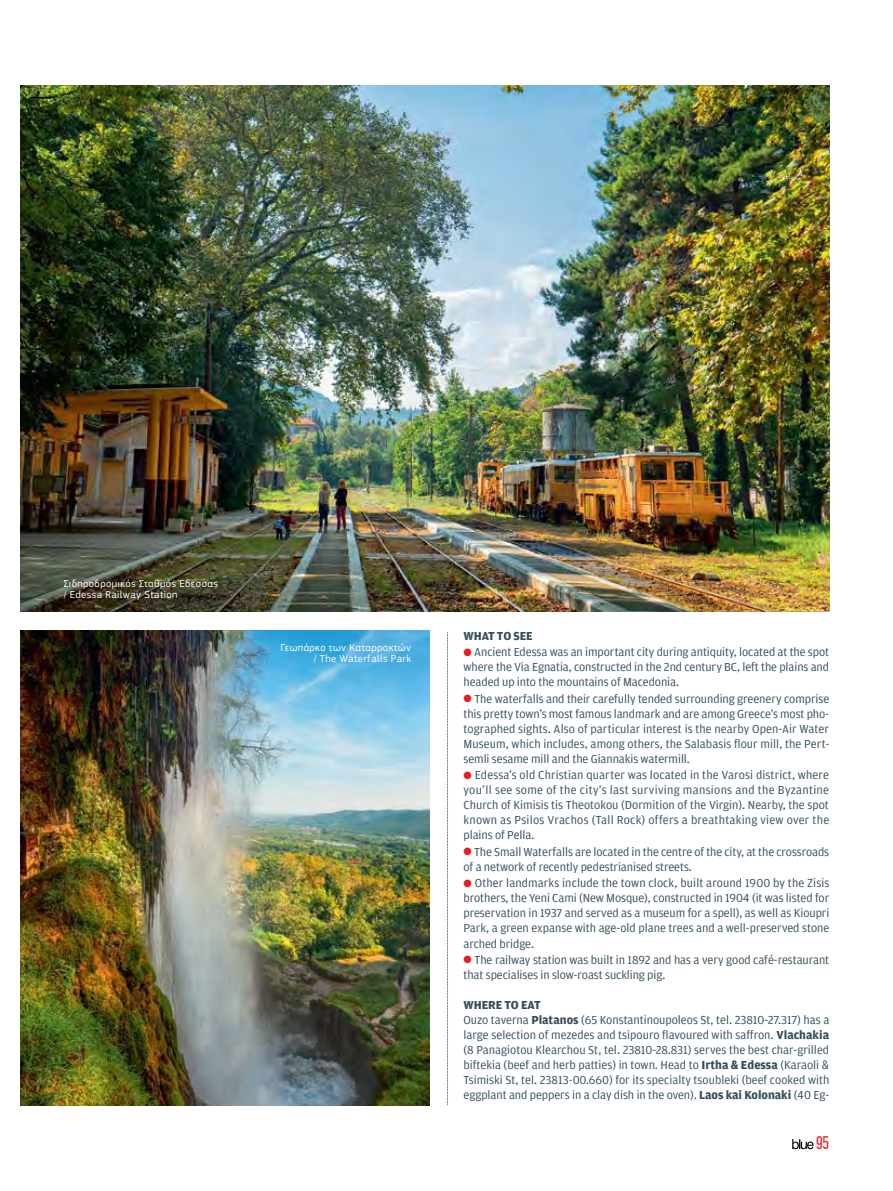
<style>
.page{position:relative;width:893px;height:1191px;background:#fff}
.page>*{position:absolute;margin:0;border:0;box-sizing:border-box;transform-origin:0 0}
.t1{font:condensed 18px "CF Din";color:#ec1c22}
.t2{font:12.3px/15px "Amplitude GR";color:#354e5a;text-align:justify}
.t3{font:700 12.3px "Amplitude GR";color:#354e5a}
.t4{font:10.5px/10.5px "PF Square Sans Pro";letter-spacing:.045em;color:#fff}
.s1{color:#ec1c22}
.s2{font-weight:700}
</style>
<div class="page">
<svg style="left:792px;top:1139px;width:22px;height:10px"></svg>
<img style="left:20px;top:631px;width:409px;height:475px">
<img style="left:20px;top:85px;width:809px;height:526px">
<svg style="left:447px;top:632px;width:1px;height:473px"></svg>
<p class="t4" style="left:64px;top:578px;width:156px">Σιδηροδρομικός Σταθμός Έδεσσας / Edessa Railway Station</p>
<p class="t4" style="left:280px;top:642px;width:132px;text-align:right">Γεωπάρκο των Καταρρακτών / The Waterfalls Park</p>
<p class="t3" style="left:463px;top:628px;width:71px">What to see</p>
<p class="t2" style="left:463px;top:644px;width:367px"><span class="s1">●</span> Ancient Edessa was an important city during antiquity, located at the spot where the Via Egnatia, constructed in the 2nd century BC, left the plains and headed up into the mountains of Macedonia.</p>
<p class="t2" style="left:463px;top:691px;width:367px"><span class="s1">●</span> The waterfalls and their carefully tended surrounding greenery comprise this pretty town’s most famous landmark and are among Greece’s most pho&shy;tographed sights. Also of particular interest is the nearby Open-Air Water Museum, which includes, among others, the Salabasis four mill, the Pert&shy;semli sesame mill and the Giannakis watermill.</p>
<p class="t2" style="left:463px;top:767px;width:367px"><span class="s1">●</span> Edessa’s old Christian quarter was located in the Varosi district, where you’ll see some of the city’s last surviving mansions and the Byzantine Church of Kimisis tis Theotokou (Dormition of the Virgin). Nearby, the spot known as Psilos Vrachos (Tall Rock) offers a breathtaking view over the plains of Pella.</p>
<p class="t2" style="left:463px;top:844px;width:367px"><span class="s1">●</span> The Small Waterfalls are located in the centre of the city, at the crossroads of a network of recently pedestrianised streets.</p>
<p class="t2" style="left:463px;top:875px;width:367px"><span class="s1">●</span> Other landmarks include the town clock, built around 1900 by the Zisis brothers, the Yeni Cami (New Mosque), constructed in 1904 (it was listed for preservation in 1937 and served as a museum for a spell), as well as Kioupri Park, a green expanse with age-old plane trees and a well-preserved stone arched bridge.</p>
<p class="t2" style="left:463px;top:952px;width:367px"><span class="s1">●</span> The railway station was built in 1892 and has a very good café-restaurant that specialises in slow-roast suckling pig.</p>
<p class="t2" style="left:463px;top:997px;width:367px;text-align:left"><span class="s2">Where to eat<br></span>Ouzo taverna <span class="s2">Platanos</span> (65 Konstantinoupoleos St, tel. 23810-27.317) has a large selection of mezedes and tsipouro favoured with safron. <span class="s2">Vlachakia </span>(8 Panagiotou Klearchou St, tel. 23810-28.831) serves the best char-grilled biftekia (beef and herb patties) in town. Head to <span class="s2">Irtha &amp; edessa</span> (Karaoli &amp; Tsimiski St, tel. 23813-00.660) for its specialty tsoubleki (beef cooked with eggplant and peppers in a clay dish in the oven). <span class="s2">Laos kai Kolonaki</span> (40 Eg-</p>
<h1 class="t1" style="left:816px;top:1132px;width:15px">95</h1>
</div>
